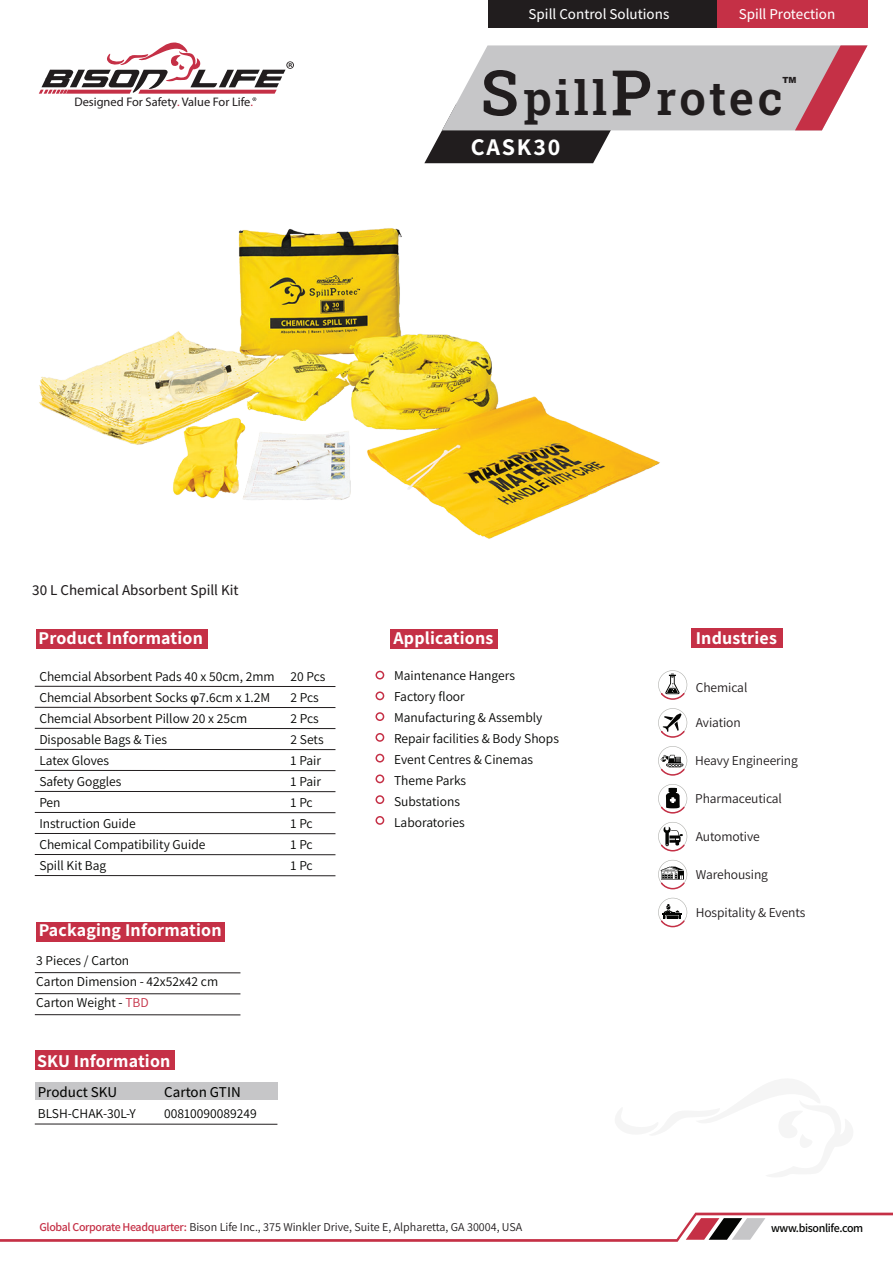
<style>
.page{position:relative;width:893px;height:1263px;background:#fff}
.page>*{position:absolute;margin:0;border:0;box-sizing:border-box;transform-origin:0 0}
.t1{font:600 47.25px "Roboto Slab";letter-spacing:.07em;color:#211d1e}
.t2{font:700 24px "Assistant";letter-spacing:.075em;color:#fff}
.t3{font:700 18px "Assistant";letter-spacing:.01em;color:#fff}
.t4{font:500 15px "Assistant";color:#fff}
.t5{font:500 15px "Assistant";color:#211d1e}
.t6{font:500 15px "Assistant";color:#040503}
.t7{font:13.5px/21px "Assistant";color:#040503}
.t8{font:13.5px "Assistant";letter-spacing:-.005em;color:#211d1e}
.t9{font:13.5px "Assistant";letter-spacing:-.005em;color:#211c1d}
.t10{font:12.45px "Myriad Pro";color:#211d1e}
.t11{font:12px "Assistant";color:#211d1e}
.t12{font:600 12px "Assistant";letter-spacing:-.03em;color:#040503}
.t13{font:900 8.4px "Arial";color:#211d1e}
.s1{color:#c53046}
.s2{font-size:63px}
.s3{font-family:"Myriad Pro"}
.s4{font-weight:600;color:#c53046}
</style>
<div class="page">
<svg style="left:424px;top:45px;width:443px;height:118px"></svg>
<svg style="left:39px;top:42px;width:255px;height:59px"></svg>
<div style="left:716px;top:0;width:151px;height:28px;background:#c53046"></div>
<div style="left:488px;top:0;width:228px;height:28px;background:#211d1e"></div>
<svg style="left:0;top:1212px;width:893px;height:30px"></svg>
<div style="left:390px;top:630px;width:108px;height:19px;background:#c53046"></div>
<div style="left:375px;top:671px;width:9px;height:8px;border:2px solid #c53046;border-radius:50%"></div>
<div style="left:375px;top:691px;width:9px;height:9px;border:2px solid #c53046;border-radius:50%"></div>
<div style="left:375px;top:712px;width:9px;height:9px;border:2px solid #c53046;border-radius:50%"></div>
<div style="left:375px;top:733px;width:9px;height:9px;border:2px solid #c53046;border-radius:50%"></div>
<div style="left:375px;top:754px;width:9px;height:8px;border:2px solid #c53046;border-radius:50%"></div>
<div style="left:375px;top:774px;width:9px;height:9px;border:2px solid #c53046;border-radius:50%"></div>
<div style="left:375px;top:795px;width:9px;height:9px;border:2px solid #c53046;border-radius:50%"></div>
<div style="left:375px;top:816px;width:9px;height:9px;border:2px solid #c53046;border-radius:50%"></div>
<div style="left:36px;top:629px;width:171px;height:20px;background:#c53046"></div>
<hr style="left:35px;top:686px;width:300px;height:1px;background:#211d1e">
<hr style="left:35px;top:707px;width:300px;height:1px;background:#211d1e">
<hr style="left:35px;top:770px;width:300px;height:1px;background:#211d1e">
<hr style="left:35px;top:728px;width:300px;height:1px;background:#211d1e">
<hr style="left:35px;top:749px;width:300px;height:1px;background:#211d1e">
<hr style="left:35px;top:791px;width:300px;height:1px;background:#211d1e">
<hr style="left:35px;top:812px;width:300px;height:1px;background:#211d1e">
<hr style="left:35px;top:833px;width:300px;height:1px;background:#211d1e">
<hr style="left:35px;top:854px;width:300px;height:1px;background:#211d1e">
<hr style="left:35px;top:875px;width:300px;height:1px;background:#211d1e">
<div style="left:36px;top:922px;width:189px;height:19px;background:#c53046"></div>
<hr style="left:35px;top:972px;width:205px;height:1px;background:#211d1e">
<hr style="left:35px;top:993px;width:205px;height:1px;background:#211d1e">
<hr style="left:35px;top:1014px;width:205px;height:1px;background:#211d1e">
<div style="left:35px;top:1050px;width:139px;height:20px;background:#c53046"></div>
<div style="left:35px;top:1082px;width:243px;height:18px;background:#c6c6c8"></div>
<hr style="left:35px;top:1124px;width:242px;height:1px;background:#211d1e">
<img style="left:39px;top:228px;width:621px;height:311px">
<div style="left:691px;top:628px;width:91px;height:20px;background:#c53046"></div>
<svg style="left:658px;top:822px;width:29px;height:30px"></svg>
<svg style="left:658px;top:708px;width:29px;height:30px"></svg>
<svg style="left:658px;top:746px;width:29px;height:30px"></svg>
<svg style="left:658px;top:670px;width:29px;height:30px"></svg>
<svg style="left:658px;top:860px;width:29px;height:30px"></svg>
<svg style="left:658px;top:784px;width:29px;height:30px"></svg>
<svg style="left:658px;top:898px;width:29px;height:30px"></svg>
<p class="t10" style="left:74px;top:94px;width:180px">Designed For Safety<span class="s1">.</span> Value For Life<span class="s1">.</span></p>
<p class="t4" style="left:529px;top:3px;width:142px">Spill Control Solutions</p>
<p class="t4" style="left:739px;top:3px;width:98px">Spill Protection</p>
<h1 class="t1" style="left:481px;top:66px;width:304px"><span class="s2">S</span>pill<span class="s2">P</span>rotec</h1>
<h2 class="t2" style="left:471px;top:131px;width:91px">CASK30</h2>
<p class="t13" style="left:782px;top:74px;width:16px">TM</p>
<p class="t5" style="left:32px;top:579px;width:208px">30 L Chemical Absorbent Spill Kit</p>
<h3 class="t3" style="left:39px;top:626px;width:166px">Product Information</h3>
<p class="t7" style="left:39px;top:665px;width:237px">Chemcial Absorbent Pads 40 x 50cm, 2mm<br>Chemcial Absorbent Socks <span class="s3">φ</span>7.6cm x 1.2M<br>Chemcial Absorbent Pillow 20 x 25cm<br>Disposable Bags &amp; Ties<br>Latex Gloves<br>Safety Goggles<br>Pen<br>Instruction Guide<br>Chemical Compatibility Guide<br>Spill Kit Bag</p>
<p class="t7" style="left:291px;top:665px;width:36px">20 Pcs<br>2 Pcs<br>2 Pcs<br>2 Sets<br>1 Pair<br>1 Pair<br>1 Pc<br>1 Pc<br>1 Pc<br>1 Pc</p>
<h3 class="t3" style="left:39px;top:917px;width:184px">Packaging Information</h3>
<p class="t7" style="left:36px;top:950px;width:183px">3 Pieces / Carton<br>Carton Dimension - 42x52x42 cm<br>Carton Weight - <span class="s1">TBD</span></p>
<h3 class="t3" style="left:37px;top:1048px;width:135px">SKU Information</h3>
<p class="t6" style="left:38px;top:1081px;width:81px">Product SKU</p>
<p class="t6" style="left:164px;top:1081px;width:78px">Carton GTIN</p>
<p class="t7" style="left:38px;top:1102px;width:100px">BLSH-CHAK-30L-Y</p>
<p class="t7" style="left:164px;top:1102px;width:94px">00810090089249</p>
<h3 class="t3" style="left:394px;top:626px;width:101px">Applications</h3>
<p class="t7" style="left:394px;top:664px;width:166px">Maintenance Hangers<br>Factory floor<br>Manufacturing &amp; Assembly<br>Repair facilities &amp; Body Shops<br>Event Centres &amp; Cinemas<br>Theme Parks<br>Substations<br>Laboratories</p>
<h3 class="t3" style="left:696px;top:626px;width:83px">Industries</h3>
<p class="t9" style="left:696px;top:678px;width:53px">Chemical</p>
<p class="t8" style="left:696px;top:713px;width:47px">Aviation</p>
<p class="t8" style="left:695px;top:751px;width:104px">Heavy Engineering</p>
<p class="t8" style="left:695px;top:789px;width:88px">Pharmaceutical</p>
<p class="t8" style="left:696px;top:827px;width:66px">Automotive</p>
<p class="t8" style="left:696px;top:865px;width:74px">Warehousing</p>
<p class="t8" style="left:696px;top:903px;width:111px">Hospitality &amp; Events</p>
<p class="t11" style="left:39px;top:1218px;width:484px"><span class="s4">Global Corporate Headquarter:</span> Bison Life Inc., 375 Winkler Drive, Suite E, Alpharetta, GA 30004, USA</p>
<p class="t12" style="left:771px;top:1219px;width:94px">www.bisonlife.com</p>
</div>
